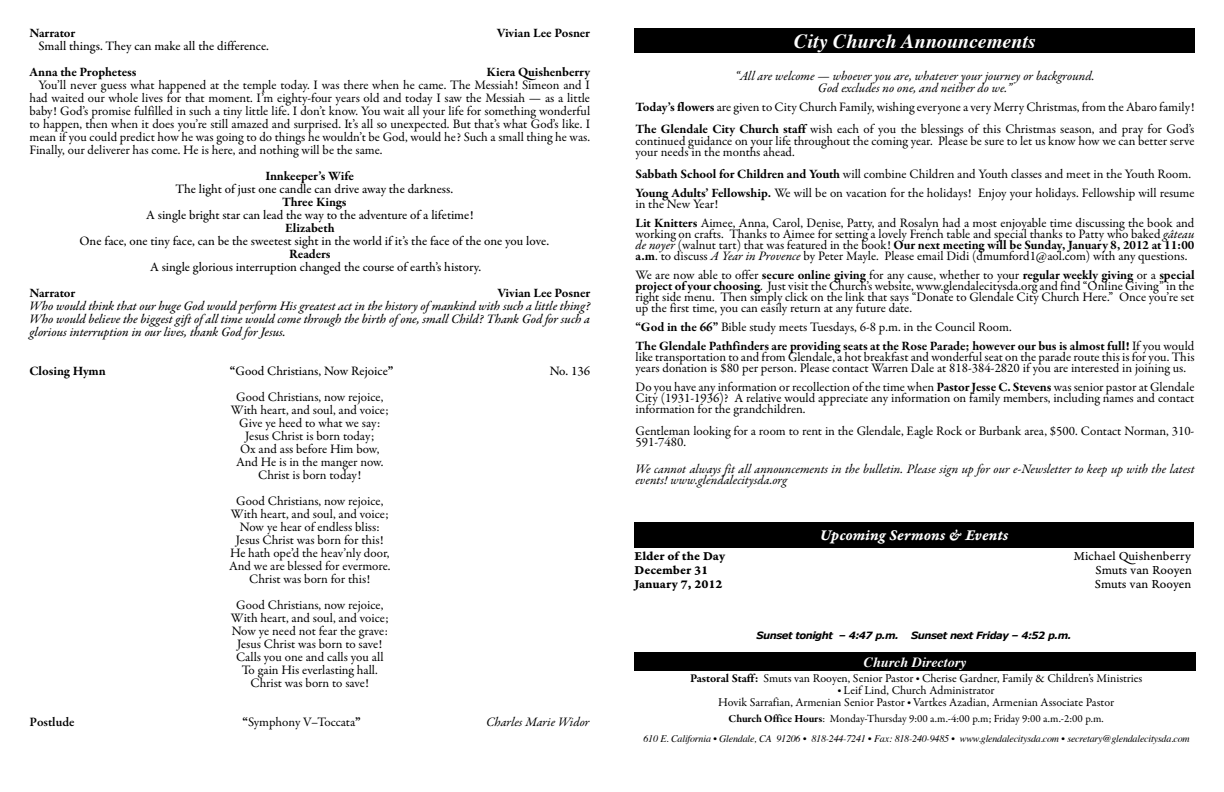
<style>
.page{position:relative;width:1224px;height:792px;background:#fff}
.page>*{position:absolute;margin:0;border:0;box-sizing:border-box;transform-origin:0 0}
.t1{font:italic 700 20px "Times";color:#fff}
.t2{font:16px "Garamond Premr Pro Bd It Capt";color:#fff}
.t3{font:italic 700 14px "Times";color:#fff}
.t4{font:13px/13px "Garamond Premr Pro";color:#000}
.t5{font:500 13px "Garamond Premr Pro";color:#000}
.t6{font:700 13px/19px "Garamond Premr Pro";letter-spacing:-.01em;color:#000}
.t7{font:italic 13px/12px "Garamond Premr Pro";color:#000;text-align:center}
.t8{font:13px/13px "Garamond Premr Pro Med It";letter-spacing:-.005em;color:#000;text-align:justify}
.t9{font:13px "Garamond Premr Pro Capt";color:#000}
.t10{font:13px "Garamond Premr Pro Bd Capt";color:#000}
.t11{font:600 13px "Garamond Premr Pro";color:#000}
.t12{font:12px/12px "Garamond Premr Pro";letter-spacing:-.005em;color:#000;text-align:center}
.t13{font:11px "Garamond Premr Pro";letter-spacing:-.005em;color:#000}
.t14{font:italic 10px "Times";letter-spacing:-.02em;color:#000}
.t15{font:italic 700 10px "Verdana";letter-spacing:-.05em;color:#000}
.s1{font-weight:700}
.s2{font-style:italic}
.s3{font-weight:400}
.s4{font-family:"Times";font-style:italic;font-size:10px}
</style>
<div class="page">
<div style="left:634px;top:28px;width:562px;height:25px;background:#000"></div>
<div style="left:634px;top:522px;width:560px;height:25px;background:#000"></div>
<div style="left:634px;top:652px;width:562px;height:19px;background:#000"></div>
<p class="t6" style="left:30px;top:24px;width:47px">Narrator</p>
<p class="t6" style="left:497px;top:24px;width:95px">Vivian Lee Posner</p>
<p class="t5" style="left:38px;top:39px;width:232px">Small things. They can make all the difference.</p>
<p class="t6" style="left:30px;top:63px;width:108px">Anna the Prophetess</p>
<p class="t6" style="left:487px;top:63px;width:105px">Kiera Quishenberry</p>
<p class="t4" style="left:30px;top:79px;width:562px;text-align:justify;text-indent:9px">You’ll never guess what happened at the temple today. I was there when he came. The Messiah! Simeon and I had waited our whole lives for that moment. I’m eighty-four years old and today I saw the Messiah — as a little baby! God’s promise fulfilled in such a tiny little life. I don’t know. You wait all your life for something wonderful to happen, then when it does you’re still amazed and surprised. It’s all so unexpected. But that’s what God’s like. I mean if you could predict how he was going to do things he wouldn’t be God, would he? Such a small thing he was.<br>Finally, our deliverer has come. He is here, and nothing will be the same.</p>
<p class="t6" style="left:266px;top:167px;width:90px">Innkeeper’s Wife</p>
<p class="t5" style="left:176px;top:182px;width:279px">The light of just one candle can drive away the darkness.</p>
<p class="t6" style="left:282px;top:193px;width:66px">Three Kings</p>
<p class="t5" style="left:146px;top:208px;width:329px">A single bright star can lead the way to the adventure of a lifetime!</p>
<p class="t6" style="left:285px;top:219px;width:51px">Elizabeth</p>
<p class="t5" style="left:80px;top:234px;width:471px">One face, one tiny face, can be the sweetest sight in the world if it’s the face of the one you love.</p>
<p class="t6" style="left:289px;top:245px;width:43px">Readers</p>
<p class="t5" style="left:150px;top:260px;width:333px">A single glorious interruption changed the course of earth’s history.</p>
<p class="t6" style="left:29px;top:284px;width:47px">Narrator</p>
<p class="t6" style="left:497px;top:284px;width:94px">Vivian Lee Posner</p>
<p class="t8" style="left:29px;top:301px;width:562px">Who would think that our huge God would perform His greatest act in the history of mankind with such a little thing?<br>Who would believe the biggest gift of all time would come through the birth of one, small Child? Thank God for such a glorious interruption in our lives, thank God for Jesus.</p>
<p class="t6" style="left:29px;top:362px;width:78px">Closing Hymn</p>
<p class="t5" style="left:230px;top:364px;width:165px"><span class="s1">“</span>Good Christians, Now Rejoice<span class="s1">”</span></p>
<p class="t5" style="left:550px;top:364px;width:42px">No. 136</p>
<p class="t4" style="left:231px;top:391px;width:159px;text-align:center">Good Christians, now rejoice,<br>With heart, and soul, and voice;<br>Give ye heed to what we say:<br>Jesus Christ is born today;<br>Ox and ass before Him bow,<br>And He is in the manger now.<br>Christ is born today!</p>
<p class="t4" style="left:229px;top:495px;width:163px;text-align:center">Good Christians, now rejoice,<br>With heart, and soul, and voice;<br>Now ye hear of endless bliss:<br>Jesus Christ was born for this!<br>He hath ope’d the heav’nly door,<br>And we are blessed for evermore.<br>Christ was born for this!</p>
<p class="t4" style="left:231px;top:599px;width:159px;text-align:center">Good Christians, now rejoice,<br>With heart, and soul, and voice;<br>Now ye need not fear the grave:<br>Jesus Christ was born to save!<br>Calls you one and calls you all<br>To gain His everlasting hall.<br>Christ was born to save!</p>
<p class="t11" style="left:29px;top:715px;width:47px">Postlude</p>
<p class="t4" style="left:243px;top:716px;width:120px"><span class="s1">“</span>Symphony V–Toccata<span class="s1">”</span></p>
<p class="t7" style="left:486px;top:717px;width:105px">Charles Marie Widor</p>
<h1 class="t1" style="left:794px;top:23px;width:243px">City Church Announcements</h1>
<p class="t7" style="left:735px;top:70px;width:361px">“All are welcome — whoever you are, whatever your journey or background.<br>God excludes no one, and neither do we.”</p>
<p class="t4" style="left:635px;top:96px;width:561px;line-height:22.5px"><span class="s1">Today’s flowers</span> are given to City Church Family, wishing everyone a very Merry Christmas, from the Abaro family!<br><span class="s1">The Glendale City Church staff</span> wish each of you the blessings of this Christmas season, and pray for God’s</p>
<p class="t4" style="left:635px;top:135px;width:561px;line-height:11.5px">continued guidance on your life throughout the coming year. Please be sure to let us know how we can better serve your needs in the months ahead.</p>
<p class="t4" style="left:635px;top:165px;width:561px;line-height:19px"><span class="s1">Sabbath School for Children and Youth</span> will combine Children and Youth classes and meet in the Youth Room.<br><span class="s1">Young Adults’ Fellowship.</span> We will be on vacation for the holidays! Enjoy your holidays. Fellowship will resume</p>
<p class="t4" style="left:635px;top:195px;width:560px;line-height:19px">in the New Year!<br><span class="s1">Lit Knitters</span> Aimee, Anna, Carol, Denise, Patty, and Rosalyn had a most enjoyable time discussing the book and</p>
<p class="t4" style="left:635px;top:229px;width:560px;line-height:11px;text-align:justify">working on crafts. Thanks to Aimee for setting a lovely French table and special thanks to Patty who baked <span class="s2">gâteau de noyer</span> (walnut tart) that was featured in the book! <span class="s1">Our next meeting will be Sunday, January 8, 2012 at 11:00 a.m</span>. to discuss <span class="s2">A Year in Provence</span> by Peter Mayle. Please email Didi (dmumford1@aol.com) with any questions.</p>
<p class="t4" style="left:635px;top:270px;width:561px;line-height:11px;text-align:justify">We are now able to offer <span class="s1">secure online giving</span> for any cause, whether to your <span class="s1">regular weekly giving</span> or a <span class="s1">special project of your choosing</span>. Just visit the Church’s website, www.glendalecitysda.org and find “Online Giving” in the right side menu. Then simply click on the link that says “Donate to Glendale City Church Here.” Once you’re set up the first time, you can easily return at any future date.</p>
<p class="t6" style="left:635px;top:318px;width:560px">“God in the 66” <span class="s3">Bible study meets Tuesdays, 6-8 p.m. in the Council Room.<br></span>The Glendale Pathfinders are providing seats at the Rose Parade; however our bus is almost full! <span class="s3">If you would</span></p>
<p class="t4" style="left:635px;top:352px;width:561px;line-height:11px">like transportation to and from Glendale, a hot breakfast and wonderful seat on the parade route this is for you. This years donation is $80 per person. Please contact Warren Dale at 818-384-2820 if you are interested in joining us.</p>
<p class="t4" style="left:635px;top:382px;width:561px;line-height:11px;text-align:justify">Do you have any information or recollection of the time when <span class="s1">Pastor Jesse C. Stevens</span> was senior pastor at Glendale City (1931-1936)? A relative would appreciate any information on family members, including names and contact information for the grandchildren.</p>
<p class="t4" style="left:635px;top:426px;width:560px;line-height:11px">Gentleman looking for a room to rent in the Glendale, Eagle Rock or Burbank area, $500. Contact Norman, 310-<br>591-7480.</p>
<p class="t7" style="left:635px;top:464px;width:561px;line-height:11px;text-align:left">We cannot always fit all announcements in the bulletin. Please sign up for our e-Newsletter to keep up with the latest events! www.glendalecitysda.org</p>
<p class="t2" style="left:820px;top:526px;width:190px">Upcoming Sermons &amp; Events</p>
<p class="t10" style="left:634px;top:548px;width:92px">Elder of the Day</p>
<p class="t9" style="left:1073px;top:548px;width:119px">Michael Quishenberry</p>
<p class="t10" style="left:634px;top:562px;width:75px">December 31</p>
<p class="t9" style="left:1096px;top:562px;width:98px">Smuts van Rooyen</p>
<p class="t10" style="left:634px;top:576px;width:90px">January 7, 2012</p>
<p class="t9" style="left:1095px;top:576px;width:98px">Smuts van Rooyen</p>
<p class="t15" style="left:757px;top:629px;width:144px">Sunset tonight – 4:47 p.m.</p>
<p class="t15" style="left:911px;top:629px;width:162px">Sunset next Friday – 4:52 p.m.</p>
<p class="t3" style="left:864px;top:649px;width:104px">Church Directory</p>
<p class="t12" style="left:690px;top:673px;width:454px"><span class="s1">Pastoral Staff:</span> Smuts van Rooyen, Senior Pastor <span class="s4">•</span> Cherise Gardner, Family &amp; Children’s Ministries</p>
<p class="t12" style="left:718px;top:685px;width:398px"><span class="s4">•</span> Leif Lind, Church Administrator<br>Hovik Sarrafian, Armenian Senior Pastor <span class="s4">•</span> Vartkes Azadian, Armenian Associate Pastor</p>
<p class="t13" style="left:729px;top:712px;width:377px"><span class="s1">Church Office Hours</span>: Monday-Thursday 9:00 a.m.-4:00 p.m; Friday 9:00 a.m.-2:00 p.m.</p>
<p class="t14" style="left:643px;top:730px;width:548px">610 E. California • Glendale, CA 91206 • 818-244-7241 • Fax: 818-240-9485 • www.glendalecitysda.com • secretary@glendalecitysda.com</p>
</div>
